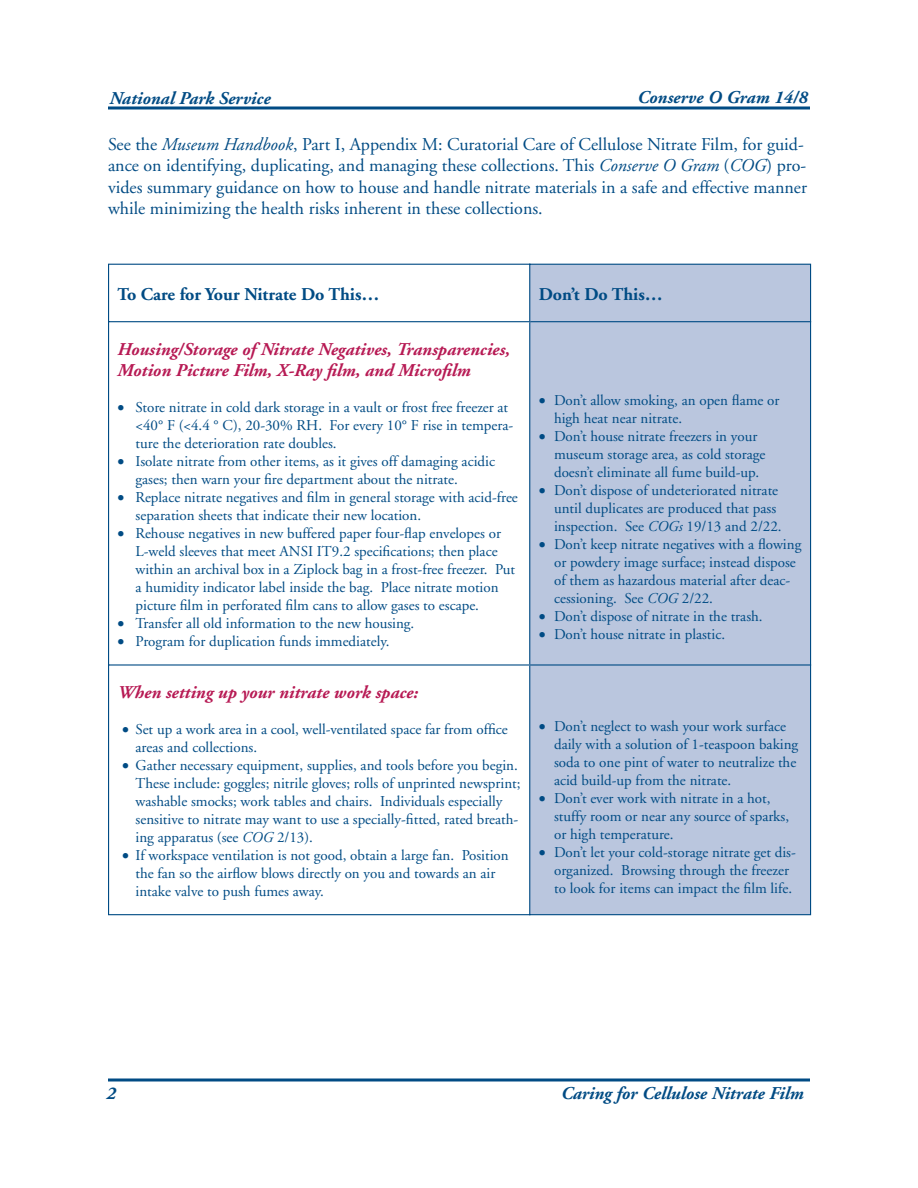
<style>
.page{position:relative;width:918px;height:1188px;background:#fff}
.page>*{position:absolute;margin:0;border:0;box-sizing:border-box;transform-origin:0 0}
.t1{font:18px/21.6px "Adobe Garamond";color:#004b84}
.Body_Text{font:italic 700 18px/21.6px "Adobe Garamond";color:#b71a54}
.t2{font:italic 700 18px "Adobe Garamond";color:#004b84}
.t3{font:700 18px "Adobe Garamond";color:#004b84}
.t4{font:15px/18px "Adobe Garamond";color:#004b84}
.s1{font-style:italic}
</style>
<div class="page">
<svg style="left:108px;top:1078px;width:702px;height:4px;background:#3f77a2"></svg>
<hr style="left:108px;top:106px;width:702px;height:3px;background:#004b84">
<div style="left:530px;top:265px;width:280px;height:649px;background:#bac6de"></div>
<hr style="left:108px;top:264px;width:421px;height:1px;background:#004b84">
<hr style="left:108px;top:265px;width:1px;height:56px;background:#004b84">
<hr style="left:108px;top:321px;width:422px;height:1px;background:#004b84">
<hr style="left:108px;top:322px;width:1px;height:342px;background:#004b84">
<hr style="left:108px;top:664px;width:422px;height:2px;background:#004b84">
<hr style="left:108px;top:666px;width:1px;height:248px;background:#004b84">
<hr style="left:108px;top:914px;width:421px;height:1px;background:#004b84">
<hr style="left:530px;top:264px;width:281px;height:1px;background:#004b84">
<hr style="left:529px;top:264px;width:1px;height:57px;background:#004b84">
<hr style="left:810px;top:265px;width:1px;height:56px;background:#004b84">
<hr style="left:530px;top:321px;width:281px;height:1px;background:#004b84">
<hr style="left:529px;top:322px;width:1px;height:342px;background:#004b84">
<hr style="left:810px;top:322px;width:1px;height:342px;background:#004b84">
<hr style="left:530px;top:664px;width:281px;height:2px;background:#004b84">
<hr style="left:529px;top:666px;width:1px;height:249px;background:#004b84">
<hr style="left:810px;top:666px;width:1px;height:248px;background:#004b84">
<hr style="left:530px;top:914px;width:281px;height:1px;background:#004b84">
<p class="t2" style="left:110px;top:89px;width:163px">National Park Service</p>
<p class="t2" style="left:638px;top:87px;width:172px">Conserve O Gram 14/8</p>
<p class="t1" style="left:108px;top:134px;width:701px">See the <span class="s1">Museum Handbook</span>, Part I, Appendix M: Curatorial Care of Cellulose Nitrate Film, for guid&shy;ance on identifying, duplicating, and managing these collections. This <span class="s1">Conserve O Gram</span> (<span class="s1">COG</span>) pro&shy;vides summary guidance on how to house and handle nitrate materials in a safe and effective manner while minimizing the health risks inherent in these collections.</p>
<p class="t3" style="left:118px;top:284px;width:263px">To Care for Your Nitrate Do This…</p>
<p class="t3" style="left:539px;top:284px;width:126px">Don’t Do This…</p>
<p class="Body_Text" style="left:118px;top:339px;width:394px">Housing/Storage of Nitrate Negatives, Transparencies,<br>Motion Picture Film, X-Ray film, and Microfilm</p>
<p class="t4" style="left:136px;top:399px;width:379px;text-indent:-18px">• Store nitrate in cold dark storage in a vault or frost free freezer at &lt;40° F (&lt;4.4 ° C), 20-30% RH. For every 10° F rise in tempera&shy;ture the deterioration rate doubles.</p>
<p class="t4" style="left:136px;top:453px;width:361px;text-indent:-18px">• Isolate nitrate from other items, as it gives off damaging acidic gases; then warn your fire department about the nitrate.</p>
<p class="t4" style="left:136px;top:489px;width:384px;text-indent:-18px">• Replace nitrate negatives and film in general storage with acid-free separation sheets that indicate their new location.</p>
<p class="t4" style="left:136px;top:525px;width:381px;text-indent:-18px">• Rehouse negatives in new buffered paper four-flap envelopes or L-weld sleeves that meet ANSI IT9.2 specifications; then place within an archival box in a Ziplock bag in a frost-free freezer. Put a humidity indicator label inside the bag. Place nitrate motion picture film in perforated film cans to allow gases to escape.</p>
<p class="t4" style="left:118px;top:615px;width:298px">• Transfer all old information to the new housing.</p>
<p class="t4" style="left:118px;top:633px;width:273px">• Program for duplication funds immediately.</p>
<p class="Body_Text" style="left:118px;top:682px;width:302px">When setting up your nitrate work space:</p>
<p class="t4" style="left:136px;top:721px;width:374px;text-indent:-14px">• Set up a work area in a cool, well-ventilated space far from office areas and collections.</p>
<p class="t4" style="left:136px;top:757px;width:387px;text-indent:-14px">• Gather necessary equipment, supplies, and tools before you begin.<br>These include: goggles; nitrile gloves; rolls of unprinted newsprint; washable smocks; work tables and chairs. Individuals especially sensitive to nitrate may want to use a specially-fitted, rated breath&shy;ing apparatus (see <span class="s1">COG</span> 2/13).</p>
<p class="t4" style="left:136px;top:847px;width:375px;text-indent:-14px">• If workspace ventilation is not good, obtain a large fan. Position the fan so the airflow blows directly on you and towards an air intake valve to push fumes away.</p>
<p class="t4" style="left:554px;top:392px;width:227px;text-indent:-15px">• Don’t allow smoking, an open flame or high heat near nitrate.</p>
<p class="t4" style="left:554px;top:428px;width:213px;text-indent:-15px">• Don’t house nitrate freezers in your museum storage area, as cold storage doesn’t eliminate all fume build-up.</p>
<p class="t4" style="left:554px;top:482px;width:229px;text-indent:-15px">• Don’t dispose of undeteriorated nitrate until duplicates are produced that pass inspection. See <span class="s1">COGs</span> 19/13 and 2/22.</p>
<p class="t4" style="left:554px;top:536px;width:249px;text-indent:-15px">• Don’t keep nitrate negatives with a flowing or powdery image surface; instead dispose of them as hazardous material after deac&shy;cessioning. See <span class="s1">COG</span> 2/22.</p>
<p class="t4" style="left:539px;top:608px;width:225px">• Don’t dispose of nitrate in the trash.</p>
<p class="t4" style="left:539px;top:626px;width:188px">• Don’t house nitrate in plastic.</p>
<p class="t4" style="left:554px;top:717px;width:246px;text-indent:-15px">• Don’t neglect to wash your work surface daily with a solution of 1-teaspoon baking soda to one pint of water to neutralize the acid build-up from the nitrate.</p>
<p class="t4" style="left:554px;top:789px;width:237px;text-indent:-15px">• Don’t ever work with nitrate in a hot, stuffy room or near any source of sparks, or high temperature.</p>
<p class="t4" style="left:554px;top:843px;width:243px;text-indent:-15px">• Don’t let your cold-storage nitrate get dis&shy;organized. Browsing through the freezer to look for items can impact the film life.</p>
<p class="t2" style="left:106px;top:1083px;width:11px">2</p>
<p class="t2" style="left:561px;top:1083px;width:244px">Caring for Cellulose Nitrate Film</p>
</div>
